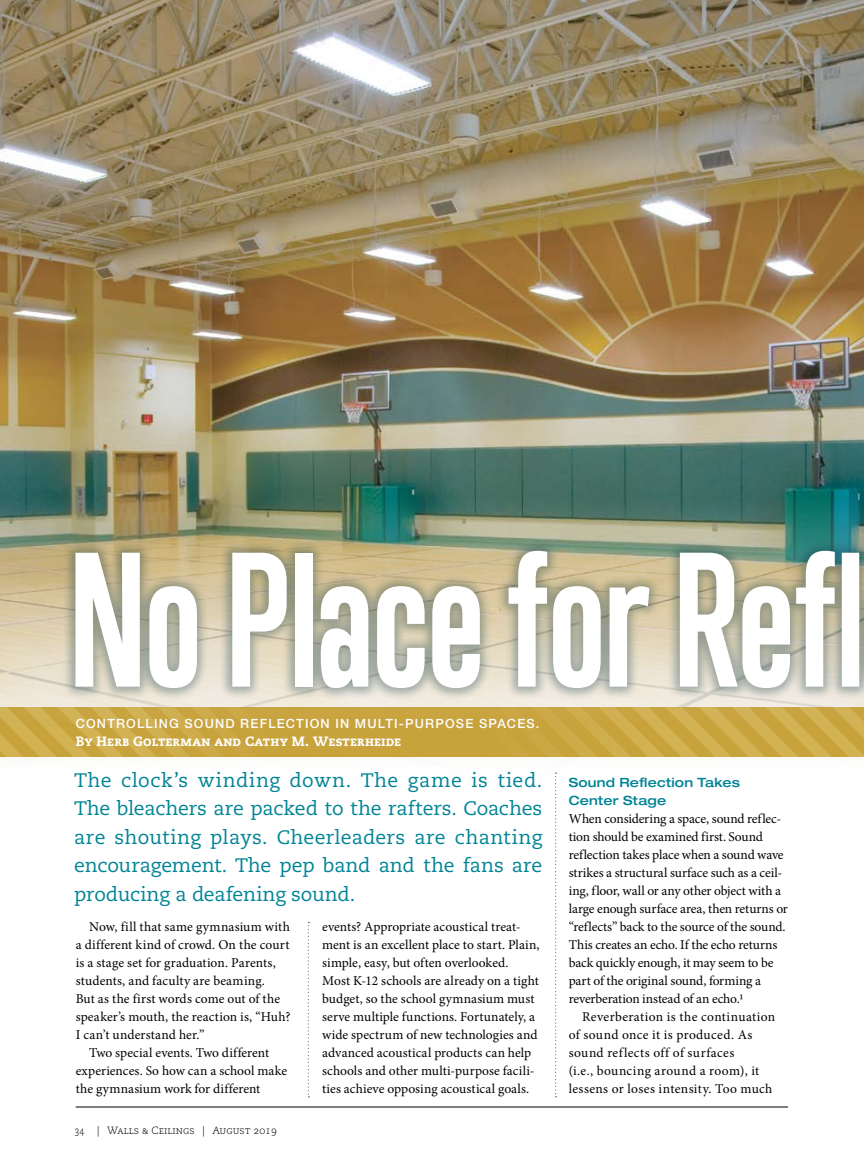
<style>
.page{position:relative;width:864px;height:1161px;background:#fff}
.page>*{position:absolute;margin:0;border:0;box-sizing:border-box;transform-origin:0 0}
.t1{font:700 174.9px "Trump Gothic Pro";letter-spacing:-.01em;color:#fff}
.t2{font:19.5px/28.5px "Caecilia";letter-spacing:-.015em;color:#008496;text-align:justify}
.t3{font:13.5px/18px "Minion Pro";letter-spacing:.005em;color:#000}
.t4{font:13.5px/18px "Minion Pro";letter-spacing:.025em;color:#000}
.t5{font:13.5px "Caecilia Heavy SC";letter-spacing:.01em;color:#fff}
.t6{font:500 12.75px "Helvetica Neue";letter-spacing:.09em;color:#fff}
.t7{font:500 expanded 12.75px/18px "Helvetica Neue";letter-spacing:.01em;color:#008496}
.t8{font:10.5px "Caecilia Light SC";color:#000;scale:.85 1}
</style>
<div class="page">
<hr style="left:76px;top:1107px;width:712px;height:1px;background:#000">
<svg style="left:555px;top:779px;width:2px;height:318px"></svg>
<svg style="left:308px;top:922px;width:1px;height:175px"></svg>
<img style="left:0;top:0;width:864px;height:778px">
<div style="left:63px;top:538px;width:801px;height:163px;background:#01313d;opacity:.33"></div>
<div style="left:0;top:708px;width:864px;height:49px;background:#c8a23b"></div>
<svg style="left:455px;top:707px;width:409px;height:50px"></svg>
<svg style="left:0;top:707px;width:297px;height:50px"></svg>
<h1 class="t1" style="left:68px;top:514px;width:798px">No Place for Refl</h1>
<p class="t6" style="left:76px;top:716px;width:465px">CONTROLLING SOUND REFLECTION IN MULTI-PURPOSE SPACES.</p>
<p class="t5" style="left:76px;top:733px;width:327px">By Herb Golterman and Cathy M. Westerheide</p>
<h2 class="t2" style="left:74px;top:766px;width:470px">The clock’s winding down. The game is tied.<br>The bleachers are packed to the rafters. Coaches are shouting plays. Cheerleaders are chanting encouragement. The pep band and the fans are producing a deafening sound.</h2>
<p class="t3" style="left:89px;top:917px;width:202px">Now, fill that same gymnasium with</p>
<p class="t3" style="left:76px;top:935px;width:215px">a different kind of crowd. On the court</p>
<p class="t3" style="left:76px;top:953px;width:202px">is a stage set for graduation. Parents,</p>
<p class="t3" style="left:76px;top:971px;width:191px">students, and faculty are beaming.</p>
<p class="t3" style="left:76px;top:989px;width:206px">But as the first words come out of the</p>
<p class="t3" style="left:76px;top:1007px;width:216px">speaker’s mouth, the reaction is, “Huh?</p>
<p class="t3" style="left:76px;top:1025px;width:130px">I can’t understand her.”</p>
<p class="t3" style="left:89px;top:1043px;width:182px">Two special events. Two different</p>
<p class="t3" style="left:76px;top:1061px;width:213px">experiences. So how can a school make</p>
<p class="t3" style="left:76px;top:1079px;width:186px">the gymnasium work for different</p>
<p class="t8" style="left:75px;top:1124px;width:240px">34 | Walls &amp; Ceilings | August 2019</p>
<p class="t3" style="left:322px;top:917px;width:219px">events? Appropriate acoustical treat&shy;ment is an excellent place to start. Plain, simple, easy, but often overlooked.<br>Most K-12 schools are already on a tight budget, so the school gymnasium must serve multiple functions. Fortunately, a wide spectrum of new technologies and advanced acoustical products can help schools and other multi-purpose facili&shy;ties achieve opposing acoustical goals.</p>
<p class="t7" style="left:569px;top:773px;width:173px">Sound Reflection Takes<br>Center Stage</p>
<p class="t3" style="left:569px;top:809px;width:221px">When considering a space, sound reflec&shy;tion should be examined first. Sound reflection takes place when a sound wave strikes a structural surface such as a ceil&shy;ing, floor, wall or any other object with a large enough surface area, then returns or “reflects” back to the source of the sound.<br>This creates an echo. If the echo returns back quickly enough, it may seem to be part of the original sound, forming a reverberation instead of an echo.1</p>
<p class="t4" style="left:569px;top:1007px;width:208px;text-indent:14px">Reverberation is the continuation of sound once it is produced. As sound reflects off of surfaces<br>(i.e., bouncing around a room), it lessens or loses intensity. Too much</p>
</div>
